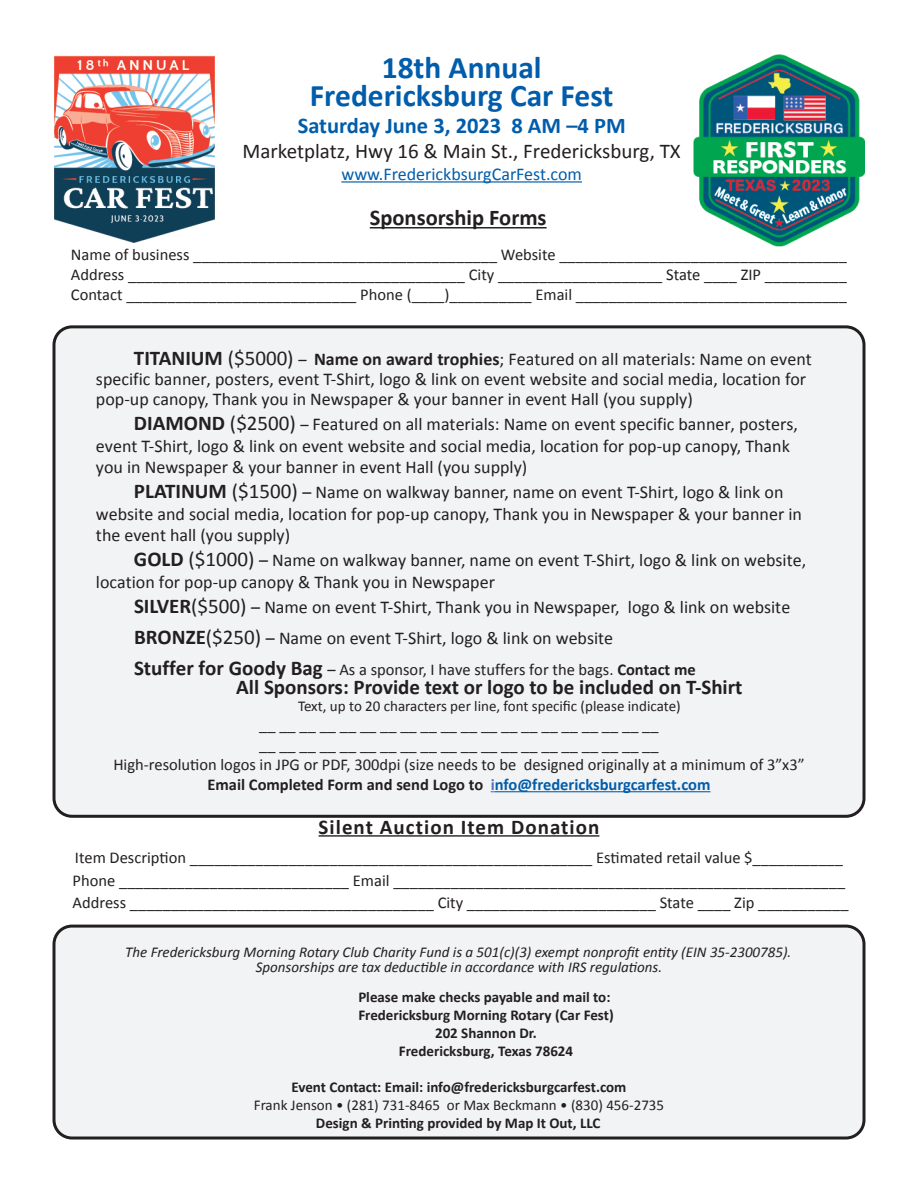
<style>
.page{position:relative;width:918px;height:1188px;background:#fff}
.page>*{position:absolute;margin:0;border:0;box-sizing:border-box;transform-origin:0 0}
.t1{font:700 31.5px/28.5px "Calibri";color:#015dab;text-align:center}
.t2{font:700 22.5px "Calibri";color:#015dab}
.t3{font:700 22.5px "Calibri";color:#231f20}
.t4{font:700 21px "Calibri";color:#231f20}
.t5{font:21px "Calibri";color:#231f20}
.t6{font:700 21px "Calibri";letter-spacing:.05em;color:#231f20}
.t7{font:18px/21.6px "Calibri";color:#231f20}
.t8{font:18px "Calibri";color:#015dab}
.t9{font:16.5px/19.8px "Calibri";color:#231f20;text-align:center}
.t10{font:700 15px "Calibri";color:#231f20}
.t11{font:italic 15px/15px "Calibri";color:#231f20;text-align:center}
.t12{font:15px "Calibri";color:#231f20}
.s1{font-weight:700;font-size:21px}
.s2{font-size:21px}
.s3{font-size:16.5px}
.s4{font-weight:700}
.s5{font-weight:700;color:#4573c4}
.s6{font-weight:700;color:#015dab}
</style>
<div class="page">
<img style="left:54px;top:55px;width:161px;height:187px">
<hr style="left:341px;top:181px;width:241px;height:2px;background:#015dab">
<div style="left:54px;top:926px;width:810px;height:212px;background:#f2f3f4;border-radius:18px"></div>
<div style="left:52px;top:925px;width:814px;height:215px;border:3px solid #231f20;border-radius:18px"></div>
<div style="left:54px;top:327px;width:810px;height:489px;background:#f2f3f4;border-radius:18px"></div>
<hr style="left:495px;top:791px;width:215px;height:1px;background:#015dab">
<div style="left:52px;top:325px;width:814px;height:493px;border:3px solid #231f20;border-radius:18px"></div>
<hr style="left:370px;top:227px;width:177px;height:2px;background:#231f20">
<hr style="left:319px;top:835px;width:280px;height:2px;background:#231f20">
<img style="left:694px;top:54px;width:171px;height:193px">
<p class="t1" style="left:310px;top:52px;width:305px">18th Annual<br>Fredericksburg Car Fest</p>
<p class="t2" style="left:298px;top:110px;width:329px">Saturday June 3, 2023 8 AM –4 PM</p>
<p class="t5" style="left:243px;top:137px;width:440px">Marketplatz, Hwy 16 &amp; Main St., Fredericksburg, TX</p>
<p class="t8" style="left:341px;top:161px;width:242px">www.FrederickbsurgCarFest.com</p>
<p class="t3" style="left:370px;top:202px;width:178px">Sponsorship Forms</p>
<p class="t9" style="left:71px;top:244px;width:778px">Name of business _____________________________________ Website ___________________________________</p>
<p class="t9" style="left:71px;top:264px;width:778px">Address _________________________________________ City ____________________ State ____ ZIP __________</p>
<p class="t9" style="left:71px;top:284px;width:778px">Contact ____________________________ Phone (____)__________ Email _________________________________</p>
<p class="t7" style="left:96px;top:349px;width:717px;line-height:19.6px;text-indent:38px"><span class="s1">TITANIUM</span> <span class="s2">($5000)</span> <span class="s3">–</span> <span class="s4">Name on award trophies</span>; Featured on all materials: Name on event specific banner, posters, event T-Shirt, logo &amp; link on event website and social media, location for pop-up canopy, Thank you in Newspaper &amp; your banner in event Hall (you supply)</p>
<p class="t7" style="left:96px;top:413px;width:703px;text-indent:38px"><span class="s1">DIAMOND</span> <span class="s2">($2500)</span> <span class="s3">–</span> Featured on all materials: Name on event specific banner, posters, event T-Shirt, logo &amp; link on event website and social media, location for pop-up canopy, Thank you in Newspaper &amp; your banner in event Hall (you supply)</p>
<p class="t7" style="left:96px;top:481px;width:707px;text-indent:38px"><span class="s1">PLATINUM</span> <span class="s2">($1500)</span> – Name on walkway banner, name on event T-Shirt, logo &amp; link on website and social media, location for pop-up canopy, Thank you in Newspaper &amp; your banner in the event hall (you supply)</p>
<p class="t7" style="left:96px;top:549px;width:712px;text-indent:38px"><span class="s1">GOLD</span> <span class="s2">($1000)</span> – Name on walkway banner, name on event T-Shirt, logo &amp; link on website, location for pop-up canopy &amp; Thank you in Newspaper</p>
<p class="t7" style="left:134px;top:591px;width:658px;line-height:31.2px"><span class="s1">SILVER</span><span class="s2">($500)</span> – Name on event T-Shirt, Thank you in Newspaper, logo &amp; link on website<br><span class="s1">BRONZE</span><span class="s2">($250)</span> – Name on event T-Shirt, logo &amp; link on website</p>
<p class="t9" style="left:134px;top:659px;width:563px"><span class="s1">Stuffer for Goody Bag</span> – As a sponsor, I have stuffers for the bags. <span class="s4">Contact me</span></p>
<p class="t4" style="left:236px;top:672px;width:508px">All Sponsors: Provide text or logo to be included on T-Shirt</p>
<p class="t12" style="left:298px;top:695px;width:384px">Text, up to 20 characters per line, font specific (please indicate)</p>
<p class="t9" style="left:259px;top:715px;width:401px">__ __ __ __ __ __ __ __ __ __ __ __ __ __ __ __ __ __ __ __</p>
<p class="t9" style="left:113px;top:734px;width:693px">__ __ __ __ __ __ __ __ __ __ __ __ __ __ __ __ __ __ __ __<br>High-resolution logos in JPG or PDF, 300dpi (size needs to be designed originally at a minimum of 3”x3”<br><span class="s4">Email Completed Form and send Logo to</span> <span class="s5">i</span><span class="s6">nfo@fredericksburgcarfest.com</span></p>
<p class="t6" style="left:319px;top:812px;width:282px">Silent Auction Item Donation</p>
<p class="t9" style="left:75px;top:847px;width:770px">Item Description _________________________________________________ Estimated retail value $___________</p>
<p class="t9" style="left:73px;top:870px;width:774px">Phone ____________________________ Email _______________________________________________________</p>
<p class="t9" style="left:73px;top:892px;width:777px">Address _____________________________________ City _______________________ State ____ Zip ___________</p>
<p class="t11" style="left:125px;top:944px;width:668px">The Fredericksburg Morning Rotary Club Charity Fund is a 501(c)(3) exempt nonprofit entity (EIN 35-2300785).<br>Sponsorships are tax deductible in accordance with IRS regulations.</p>
<p class="t10" style="left:358px;top:986px;width:254px">Please make checks payable and mail to:</p>
<p class="t10" style="left:358px;top:1004px;width:257px">Fredericksburg Morning Rotary (Car Fest)</p>
<p class="t10" style="left:435px;top:1022px;width:103px">202 Shannon Dr.</p>
<p class="t10" style="left:399px;top:1040px;width:176px">Fredericksburg, Texas 78624</p>
<p class="t10" style="left:292px;top:1076px;width:336px">Event Contact: Email: info@fredericksburgcarfest.com</p>
<p class="t12" style="left:254px;top:1094px;width:412px">Frank Jenson • (281) 731-8465 or Max Beckmann • (830) 456-2735</p>
<p class="t10" style="left:316px;top:1112px;width:286px">Design &amp; Printing provided by Map It Out, LLC</p>
</div>
